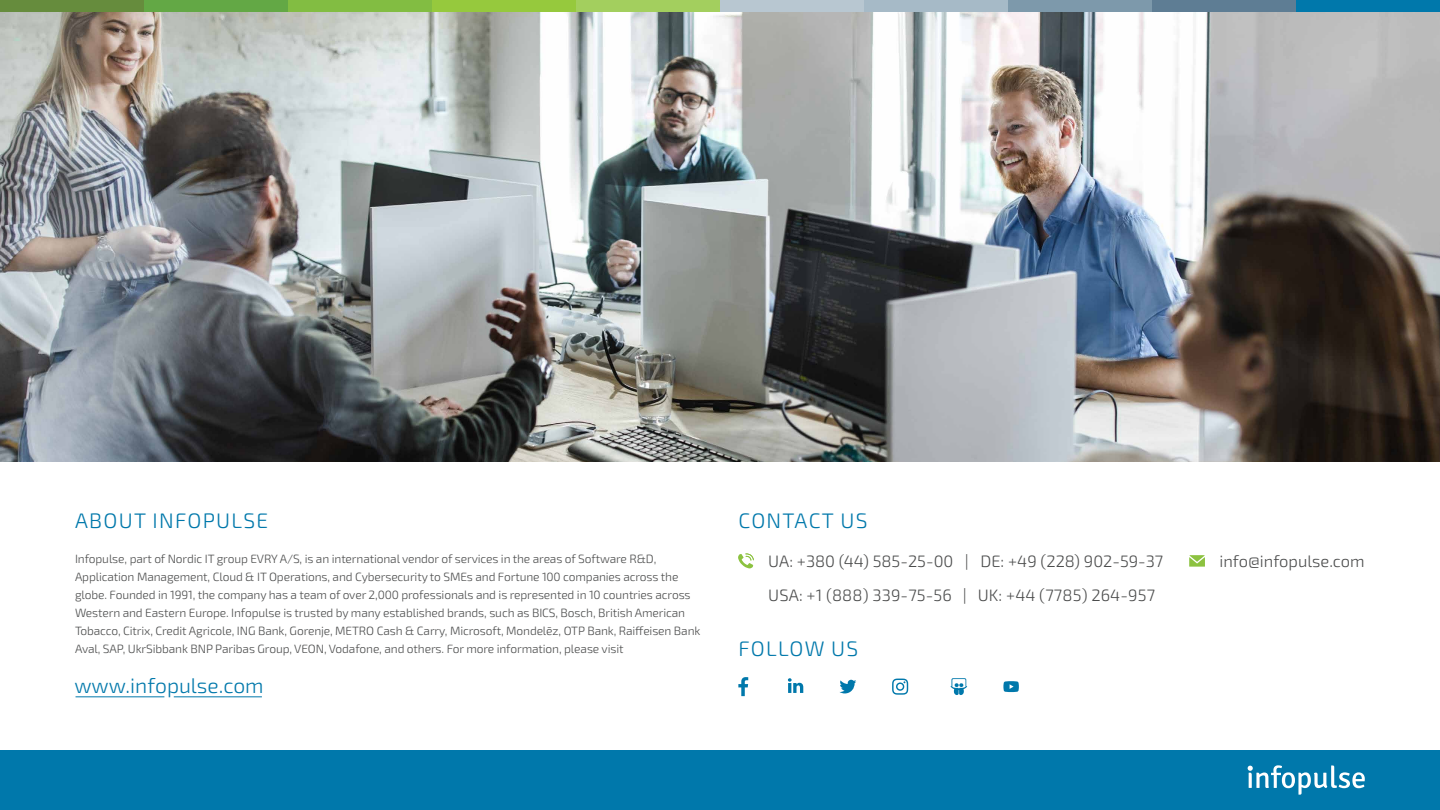
<style>
.page{position:relative;width:1440px;height:810px;background:#fff}
.page>*{position:absolute;margin:0;border:0;box-sizing:border-box;transform-origin:0 0}
.t1{font:300 21px "Exo 2.0";letter-spacing:.06em;color:#0078ab}
.t2{font:300 21px "Exo 2.0";color:#0078ab}
.t3{font:300 16.5px/33.8px "Exo 2.0";color:#4b4c4c}
.t4{font:300 12px/18px "Exo 2.0";letter-spacing:-.01em;color:#4b4c4c}
</style>
<div class="page">
<svg style="left:738px;top:677px;width:10px;height:19px"></svg>
<svg style="left:788px;top:678px;width:15px;height:15px"></svg>
<svg style="left:839px;top:680px;width:17px;height:13px"></svg>
<svg style="left:892px;top:679px;width:16px;height:16px"></svg>
<svg style="left:951px;top:678px;width:16px;height:17px"></svg>
<svg style="left:1003px;top:681px;width:16px;height:11px"></svg>
<div style="left:0;top:750px;width:1440px;height:60px;background:#0078ab"></div>
<svg style="left:1248px;top:765px;width:117px;height:30px"></svg>
<div style="left:1152px;top:0;width:288px;height:12px;background:#0078ab"></div>
<div style="left:1008px;top:0;width:288px;height:12px;background:#5e7d94"></div>
<div style="left:864px;top:0;width:288px;height:12px;background:#7d99ab"></div>
<div style="left:720px;top:0;width:288px;height:12px;background:#a6bac7"></div>
<div style="left:576px;top:0;width:288px;height:12px;background:#b8c7d1"></div>
<div style="left:432px;top:0;width:288px;height:12px;background:#a3cf5e"></div>
<div style="left:288px;top:0;width:288px;height:12px;background:#96c93d"></div>
<div style="left:144px;top:0;width:288px;height:12px;background:#82bd42"></div>
<div style="left:0;top:0;width:288px;height:12px;background:#63a845"></div>
<div style="left:0;top:0;width:144px;height:12px;background:#668c3d"></div>
<img style="left:0;top:12px;width:1440px;height:450px">
<hr style="left:76px;top:696px;width:88px;height:1px;background:#0078ab">
<hr style="left:174px;top:696px;width:88px;height:1px;background:#0078ab">
<svg style="left:738px;top:553px;width:16px;height:15px"></svg>
<svg style="left:1190px;top:555px;width:15px;height:11px"></svg>
<h1 class="t1" style="left:75px;top:509px;width:195px">ABOUT INFOPULSE</h1>
<p class="t4" style="left:75px;top:551px;width:627px">Infopulse, part of Nordic IT group EVRY A/S, is an international vendor of services in the areas of Software R&amp;D, Application Management, Cloud &amp; IT Operations, and Cybersecurity to SMEs and Fortune 100 companies across the globe. Founded in 1991, the company has a team of over 2,000 professionals and is represented in 10 countries across Western and Eastern Europe. Infopulse is trusted by many established brands, such as BICS, Bosch, British American Tobacco, Citrix, Credit Agricole, ING Bank, Gorenje, METRO Cash &amp; Carry, Microsoft, Mondelēz, OTP Bank, Raiffeisen Bank Aval, SAP, UkrSibbank BNP Paribas Group, VEON, Vodafone, and others. For more information, please visit</p>
<h1 class="t2" style="left:74px;top:673px;width:191px">www.infopulse.com</h1>
<h1 class="t1" style="left:738px;top:509px;width:131px">CONTACT US</h1>
<h2 class="t3" style="left:768px;top:545px;width:397px">UA: +380 (44) 585-25-00 | DE: +49 (228) 902-59-37<br>USA: +1 (888) 339-75-56 | UK: +44 (7785) 264-957</h2>
<h2 class="t3" style="left:1220px;top:544px;width:147px">info@infopulse.com</h2>
<h1 class="t1" style="left:738px;top:636px;width:121px">FOLLOW US</h1>
</div>
